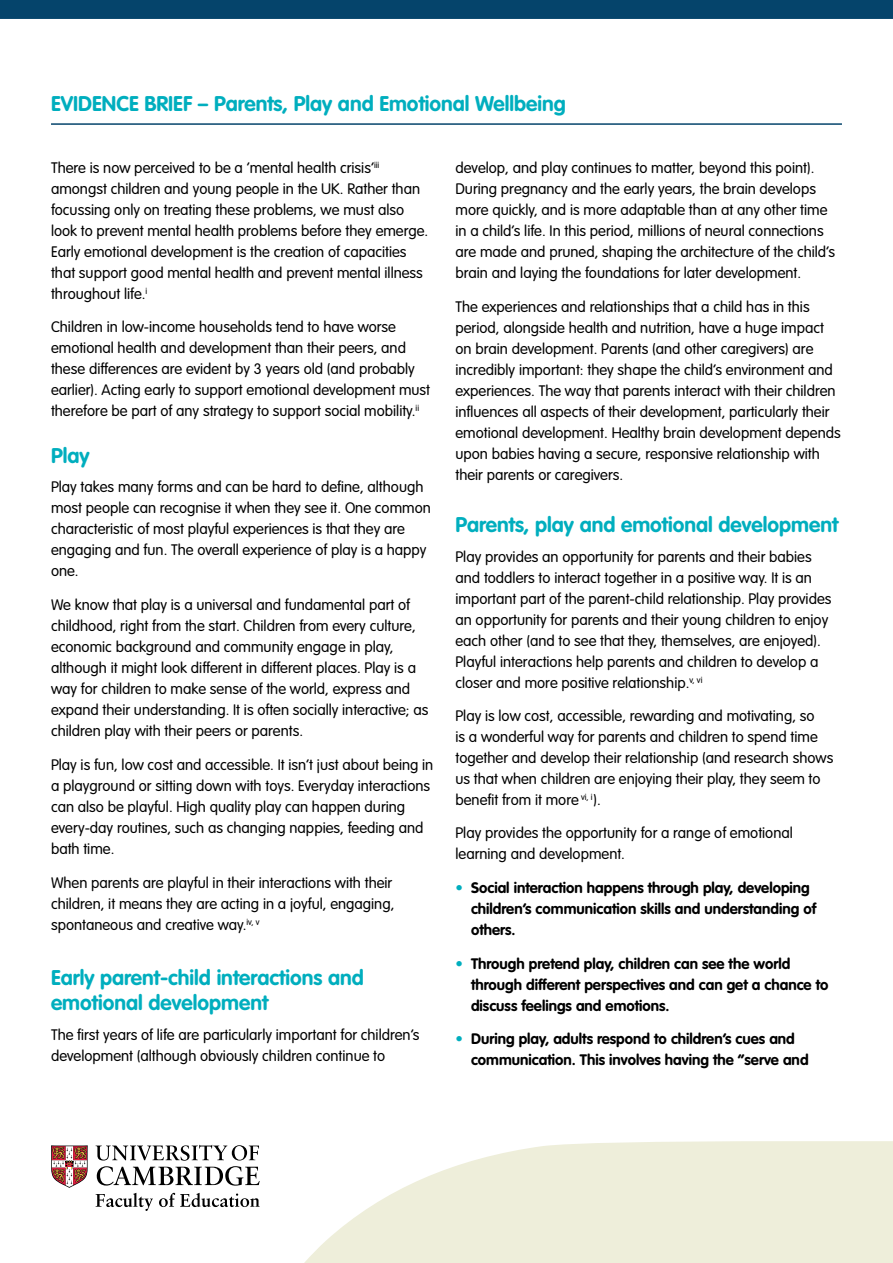
<style>
.page{position:relative;width:893px;height:1263px;background:#fff}
.page>*{position:absolute;margin:0;border:0;box-sizing:border-box;transform-origin:0 0}
.t1{font:700 21px/25.5px "VAG Rounded Std";color:#00aebe}
.t2{font:300 15px/21px "VAG Rounded Std";color:#000}
.t3{font:700 15px/21px "VAG Rounded Std";color:#000}
.s1{color:#00aebe}
</style>
<div class="page">
<div style="left:0;top:0;width:893px;height:19px;background:#05446b"></div>
<svg style="left:51px;top:1145px;width:37px;height:43px"></svg>
<svg style="left:96px;top:1145px;width:164px;height:40px"></svg>
<svg style="left:96px;top:1193px;width:164px;height:18px"></svg>
<hr style="left:51px;top:123px;width:791px;height:2px;background:#05446b">
<svg style="left:304px;top:1141px;width:589px;height:122px;fill:#eeeeda"></svg>
<h1 class="t1" style="left:51px;top:91px;width:516px">EVIDENCE BRI EF – Parents, Play and Emotional Wellbeing</h1>
<p class="t2" style="left:51px;top:158px;width:379px">There is now perceived to be a ‘mental health crisis’<sup>iii </sup>amongst children and young people in the UK. Rather than focussing only on treating these problems, we must also look to prevent mental health problems before they emerge.<br>Early emotional development is the creation of capacities that support good mental health and prevent mental illness throughout life.<sup>i</sup></p>
<p class="t2" style="left:51px;top:317px;width:381px">Children in low-income households tend to have worse emotional health and development than their peers, and these differences are evident by 3 years old (and probably earlier). Acting early to support emotional development must therefore be part of any strategy to support social mobility.<sup>ii</sup></p>
<h1 class="t1" style="left:51px;top:443px;width:40px">Play</h1>
<p class="t2" style="left:51px;top:477px;width:381px">Play takes many forms and can be hard to define, although most people can recognise it when they see it. One common characteristic of most playful experiences is that they are engaging and fun. The overall experience of play is a happy one.</p>
<p class="t2" style="left:51px;top:595px;width:379px">We know that play is a universal and fundamental part of childhood, right from the start. Children from every culture, economic background and community engage in play, although it might look different in different places. Play is a way for children to make sense of the world, express and expand their understanding. It is often socially interactive; as children play with their peers or parents.</p>
<p class="t2" style="left:51px;top:754px;width:384px">Play is fun, low cost and accessible. It isn’t just about being in a playground or sitting down with toys. Everyday interactions can also be playful. High quality play can happen during every-day routines, such as changing nappies, feeding and bath time.</p>
<p class="t2" style="left:51px;top:872px;width:345px">When parents are playful in their interactions with their children, it means they are acting in a joyful, engaging, spontaneous and creative way.<sup>iv,</sup> <sup>v</sup></p>
<h1 class="t1" style="left:51px;top:965px;width:314px">Early parent-child interactions and emotional development</h1>
<p class="t2" style="left:51px;top:1024px;width:370px">The first years of life are particularly important for children’s development (although obviously children continue to</p>
<p class="t2" style="left:455px;top:158px;width:381px">develop, and play continues to matter, beyond this point).<br>During pregnancy and the early years, the brain develops more quickly, and is more adaptable than at any other time in a child’s life. In this period, millions of neural connections are made and pruned, shaping the architecture of the child’s brain and laying the foundations for later development.</p>
<p class="t2" style="left:455px;top:297px;width:387px">The experiences and relationships that a child has in this period, alongside health and nutrition, have a huge impact on brain development. Parents (and other caregivers) are incredibly important: they shape the child’s environment and experiences. The way that parents interact with their children influences all aspects of their development, particularly their emotional development. Healthy brain development depends upon babies having a secure, responsive relationship with their parents or caregivers.</p>
<h1 class="t1" style="left:455px;top:513px;width:385px">Parents, play and emotional development</h1>
<p class="t2" style="left:455px;top:547px;width:377px">Play provides an opportunity for parents and their babies and toddlers to interact together in a positive way. It is an important part of the parent-child relationship. Play provides an opportunity for parents and their young children to enjoy each other (and to see that they, themselves, are enjoyed).<br>Playful interactions help parents and children to develop a closer and more positive relationship.<sup>v,</sup> <sup>vi</sup></p>
<p class="t2" style="left:455px;top:706px;width:379px">Play is low cost, accessible, rewarding and motivating, so<br>is a wonderful way for parents and children to spend time together and develop their relationship (and research shows us that when children are enjoying their play, they seem to benefit from it more <sup>vi,</sup> <sup>i</sup>).</p>
<p class="t2" style="left:455px;top:823px;width:339px">Play provides the opportunity for a range of emotional learning and development.</p>
<p class="t3" style="left:471px;top:877px;width:347px;text-indent:-16px"><span class="s1">•</span> Social interaction happens through play, developing children’s communication skills and understanding of others.</p>
<p class="t3" style="left:471px;top:953px;width:359px;text-indent:-16px"><span class="s1">•</span> Through pretend play, children can see the world through different perspectives and can get a chance to discuss feelings and emotions.</p>
<p class="t3" style="left:471px;top:1029px;width:339px;text-indent:-16px"><span class="s1">•</span> During play, adults respond to children’s cues and communication. This involves having the “serve and</p>
</div>
